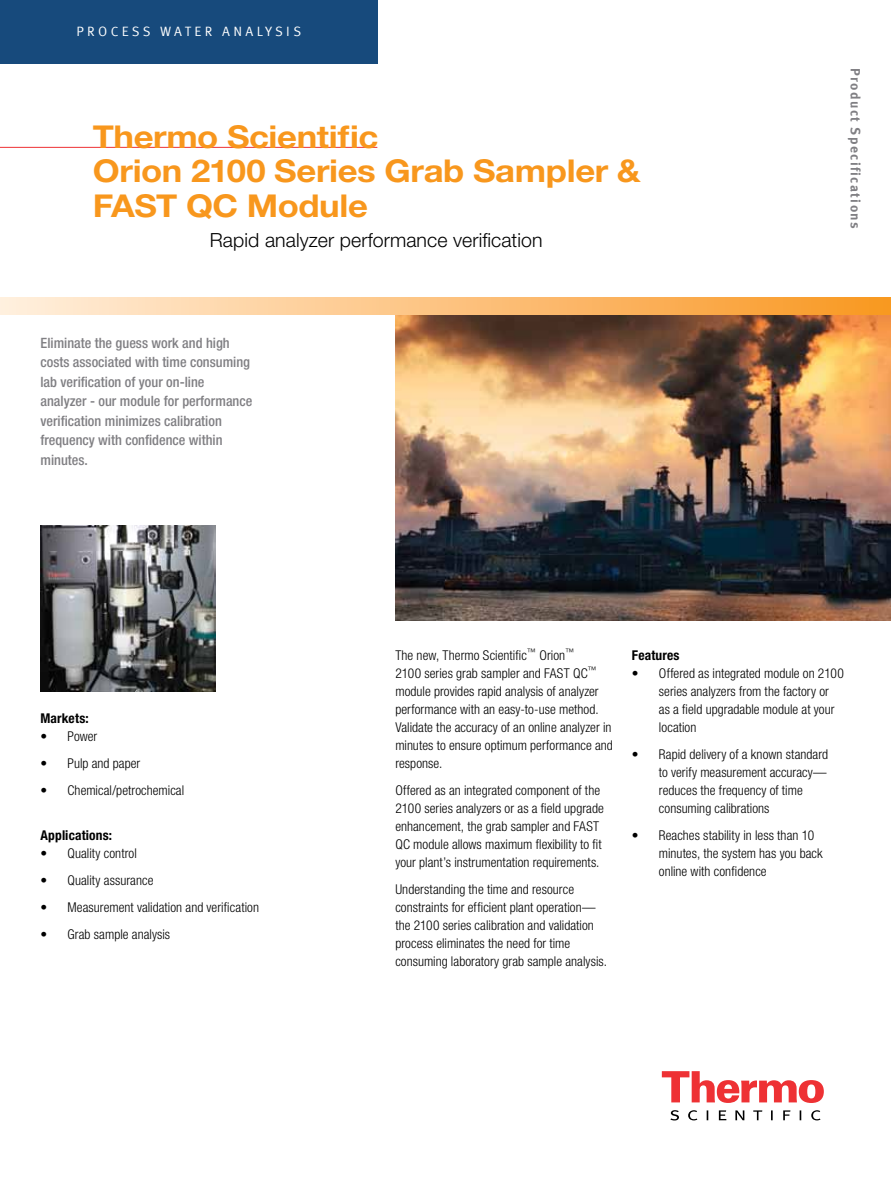
<style>
.page{position:relative;width:891px;height:1188px;background:#fff}
.page>*{position:absolute;margin:0;border:0;box-sizing:border-box;transform-origin:0 0}
.t1{font:700 31.5px/34.5px "Helvetica Neue LT Std";letter-spacing:-.01em;color:#f8971d;scale:1.1 1}
.t2{font:300 19.5px "Helvetica Neue LT Std";letter-spacing:.005em;color:#000}
.t3{font:500 condensed 14.25px/19.5px "Helvetica Neue LT Std";color:#807f83}
.t4{font:300 condensed 13.5px/18px "Helvetica Neue LT Std";letter-spacing:.005em;color:#000}
.t5{font:700 condensed 13.5px "Helvetica Neue LT Std";letter-spacing:.01em;color:#000}
.t6{font:700 13.5px "Meta Offc";letter-spacing:.1em;color:#807f83}
.t7{font:13.5px "Meta Offc Norm";letter-spacing:.245em;color:#fff}
</style>
<div class="page">
<div style="left:0;top:297px;width:891px;height:18px;background:linear-gradient(to right,#ffefde,#f99722)"></div>
<svg style="left:662px;top:1071px;width:162px;height:32px"></svg>
<svg style="left:670px;top:1110px;width:151px;height:10px"></svg>
<div style="left:0;top:0;width:377px;height:64px;background:#174a7c"></div>
<img style="left:395px;top:315px;width:496px;height:305px">
<hr style="left:0;top:147px;width:377px;height:1px;background:#ee3134">
<img style="left:40px;top:526px;width:176px;height:165px">
<p class="t7" style="left:76px;top:24px;width:226px">PROCESS WATER ANALYSIS</p>
<h1 class="t1" style="left:93px;top:119px;width:500px">Thermo Scientific<br>Orion 2100 Series Grab Sampler &amp;<br>FAST QC Module</h1>
<h2 class="t2" style="left:210px;top:229px;width:334px">Rapid analyzer performance verification</h2>
<p class="t3" style="left:40px;top:333px;width:213px">Eliminate the guess work and high costs associated with time consuming lab verification of your on-line analyzer - our module for performance verification minimizes calibration frequency with confidence within minutes.</p>
<p class="t6" style="left:864px;top:68px;width:162px;rotate:90deg">Product Specifications</p>
<p class="t5" style="left:40px;top:710px;width:50px">Markets:</p>
<p class="t4" style="left:40px;top:727px;width:58px">• Power</p>
<p class="t4" style="left:40px;top:754px;width:101px">• Pulp and paper</p>
<p class="t4" style="left:40px;top:781px;width:145px">• Chemical/petrochemical</p>
<p class="t5" style="left:40px;top:827px;width:73px">Applications:</p>
<p class="t4" style="left:40px;top:844px;width:98px">• Quality control</p>
<p class="t4" style="left:40px;top:871px;width:114px">• Quality assurance</p>
<p class="t4" style="left:40px;top:898px;width:220px">• Measurement validation and verification</p>
<p class="t4" style="left:40px;top:925px;width:131px">• Grab sample analysis</p>
<p class="t4" style="left:395px;top:646px;width:219px">The new, Thermo Scientific<sup>™</sup> Orion<sup>™<br></sup>2100 series grab sampler and FAST QC<sup>™ </sup>module provides rapid analysis of analyzer performance with an easy-to-use method.<br>Validate the accuracy of an online analyzer in minutes to ensure optimum performance and response.</p>
<p class="t4" style="left:395px;top:781px;width:210px">Offered as an integrated component of the 2100 series analyzers or as a field upgrade enhancement, the grab sampler and FAST QC module allows maximum flexibility to fit your plant’s instrumentation requirements.</p>
<p class="t4" style="left:395px;top:880px;width:213px">Understanding the time and resource constraints for efficient plant operation— the 2100 series calibration and validation process eliminates the need for time consuming laboratory grab sample analysis.</p>
<p class="t5" style="left:632px;top:647px;width:49px">Features</p>
<p class="t4" style="left:659px;top:664px;width:186px;text-indent:-27px">• Offered as integrated module on 2100 series analyzers from the factory or<br>as a field upgradable module at your location</p>
<p class="t4" style="left:659px;top:745px;width:171px;text-indent:-27px">• Rapid delivery of a known standard to verify measurement accuracy— reduces the frequency of time consuming calibrations</p>
<p class="t4" style="left:659px;top:826px;width:165px;text-indent:-27px">• Reaches stability in less than 10 minutes, the system has you back online with confidence</p>
</div>
